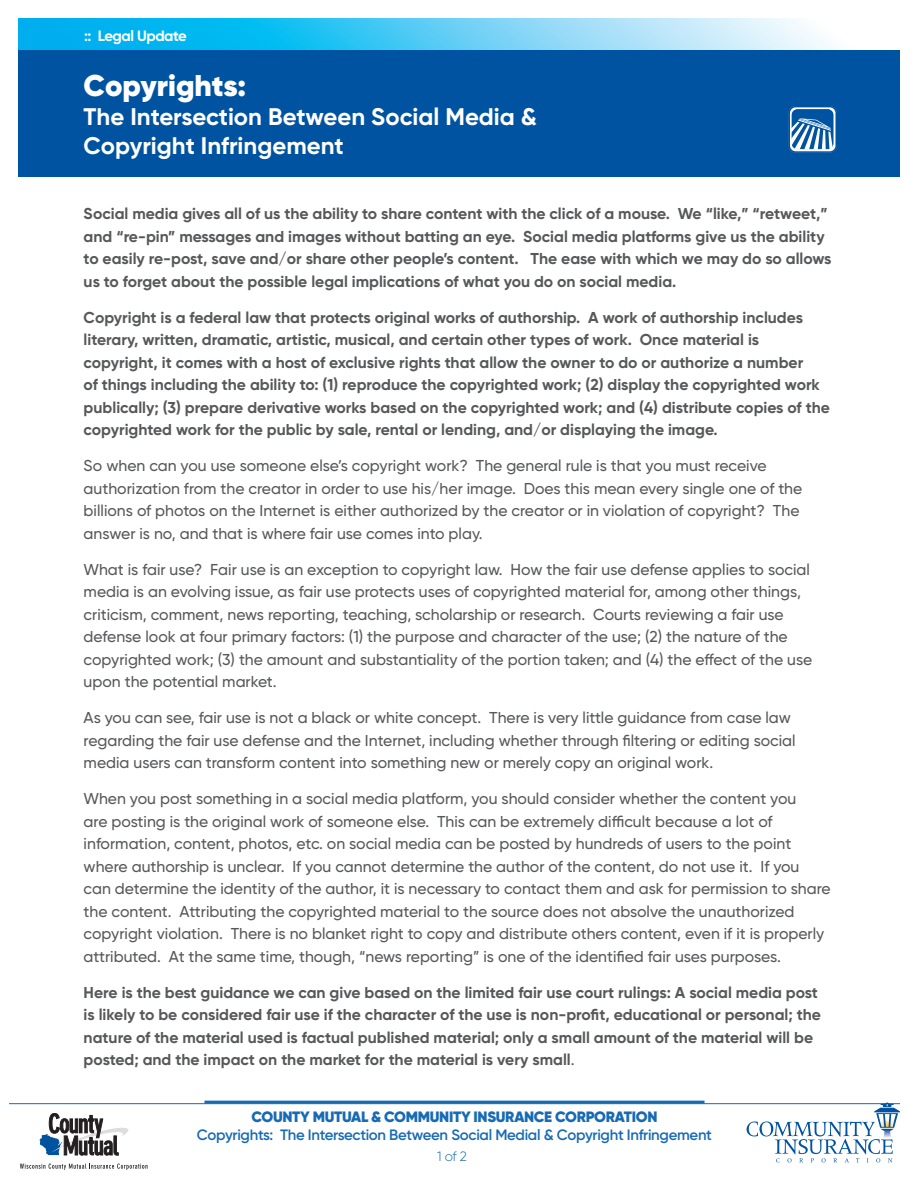
<style>
.page{position:relative;width:918px;height:1188px;background:#fff}
.page>*{position:absolute;margin:0;border:0;box-sizing:border-box;transform-origin:0 0}
.t1{font:900 30px "Gilroy";color:#fff}
.t2{font:700 24px/28.8px "Gilroy";color:#fff}
.t3{font:500 15.75px/22.5px "Gilroy";color:#57585a}
.t4{font:700 15.75px/22.5px "Gilroy";color:#57585a}
.t5{font:600 15px "Gilroy";letter-spacing:-.02em;color:#176ab4}
.t6{font:900 15px "Gilroy";letter-spacing:-.02em;color:#176ab4}
.t7{font:700 15px "Gilroy";letter-spacing:-.03em;color:#fff}
.t8{font:300 13.5px "Gilroy";color:#176ab4}
.s1{font-weight:500}
</style>
<div class="page">
<hr style="left:204px;top:1101px;width:501px;height:3px;background:#176ab4">
<hr style="left:9px;top:1103px;width:891px;height:1px;background:#176ab4">
<svg style="left:39px;top:1113px;width:90px;height:42px"></svg>
<svg style="left:20px;top:1164px;width:128px;height:6px"></svg>
<svg style="left:747px;top:1102px;width:153px;height:61px"></svg>
<div style="left:18px;top:50px;width:881px;height:126px;background:#0053a0"></div>
<svg style="left:18px;top:18px;width:816px;height:32px;background:#5fcef5"></svg>
<svg style="left:789px;top:107px;width:47px;height:45px"></svg>
<div style="left:788px;top:106px;width:49px;height:47px;border:2px solid #0053a0;border-radius:6px"></div>
<div style="left:792px;top:109px;width:41px;height:40px;background:#0053a0;border-radius:6px"></div>
<svg style="left:791px;top:118px;width:42px;height:31px"></svg>
<p class="t7" style="left:84px;top:26px;width:104px">:: Legal Update</p>
<h1 class="t1" style="left:84px;top:67px;width:164px">Copyrights:</h1>
<h2 class="t2" style="left:84px;top:102px;width:455px">The Intersection Between Social Media &amp;<br>Copyright Infringement</h2>
<p class="t4" style="left:84px;top:202px;width:749px">Social media gives all of us the ability to share content with the click of a mouse. We “like,” “retweet,” and “re-pin” messages and images without batting an eye. Social media platforms give us the ability to easily re-post, save and/or share other people’s content. The ease with which we may do so allows us to forget about the possible legal implications of what you do on social media.</p>
<p class="t4" style="left:84px;top:306px;width:748px">Copyright is a federal law that protects original works of authorship. A work of authorship includes literary, written, dramatic, artistic, musical, and certain other types of work. Once material is copyright, it comes with a host of exclusive rights that allow the owner to do or authorize a number<br>of things including the ability to: (1) reproduce the copyrighted work; (2) display the copyrighted work publically; (3) prepare derivative works based on the copyrighted work; and (4) distribute copies of the copyrighted work for the public by sale, rental or lending, and/or displaying the image.</p>
<p class="t3" style="left:84px;top:454px;width:720px">So when can you use someone else’s copyright work? The general rule is that you must receive authorization from the creator in order to use his/her image. Does this mean every single one of the billions of photos on the Internet is either authorized by the creator or in violation of copyright? The answer is no, and that is where fair use comes into play.</p>
<p class="t3" style="left:84px;top:558px;width:730px">What is fair use? Fair use is an exception to copyright law. How the fair use defense applies to social media is an evolving issue, as fair use protects uses of copyrighted material for, among other things, criticism, comment, news reporting, teaching, scholarship or research. Courts reviewing a fair use defense look at four primary factors: (1) the purpose and character of the use; (2) the nature of the copyrighted work; (3) the amount and substantiality of the portion taken; and (4) the effect of the use upon the potential market.</p>
<p class="t3" style="left:84px;top:706px;width:714px">As you can see, fair use is not a black or white concept. There is very little guidance from case law regarding the fair use defense and the Internet, including whether through filtering or editing social media users can transform content into something new or merely copy an original work.</p>
<p class="t3" style="left:84px;top:787px;width:749px">When you post something in a social media platform, you should consider whether the content you<br>are posting is the original work of someone else. This can be extremely difficult because a lot of information, content, photos, etc. on social media can be posted by hundreds of users to the point where authorship is unclear. If you cannot determine the author of the content, do not use it. If you can determine the identity of the author, it is necessary to contact them and ask for permission to share the content. Attributing the copyrighted material to the source does not absolve the unauthorized copyright violation. There is no blanket right to copy and distribute others content, even if it is properly attributed. At the same time, though, “news reporting” is one of the identified fair uses purposes.</p>
<p class="t4" style="left:84px;top:981px;width:739px">Here is the best guidance we can give based on the limited fair use court rulings: A social media post is likely to be considered fair use if the character of the use is non-profit, educational or personal; the nature of the material used is factual published material; only a small amount of the material will be posted; and the impact on the market for the material is very small<span class="s1">.</span></p>
<p class="t6" style="left:251px;top:1108px;width:408px">COUNTY MUTUAL &amp; COMMUNITY INSURANCE CORPORATION</p>
<p class="t5" style="left:197px;top:1126px;width:517px">Copyrights: The Intersection Between Social Medial &amp; Copyright Infringement</p>
<p class="t8" style="left:437px;top:1148px;width:31px">1 of 2</p>
</div>
